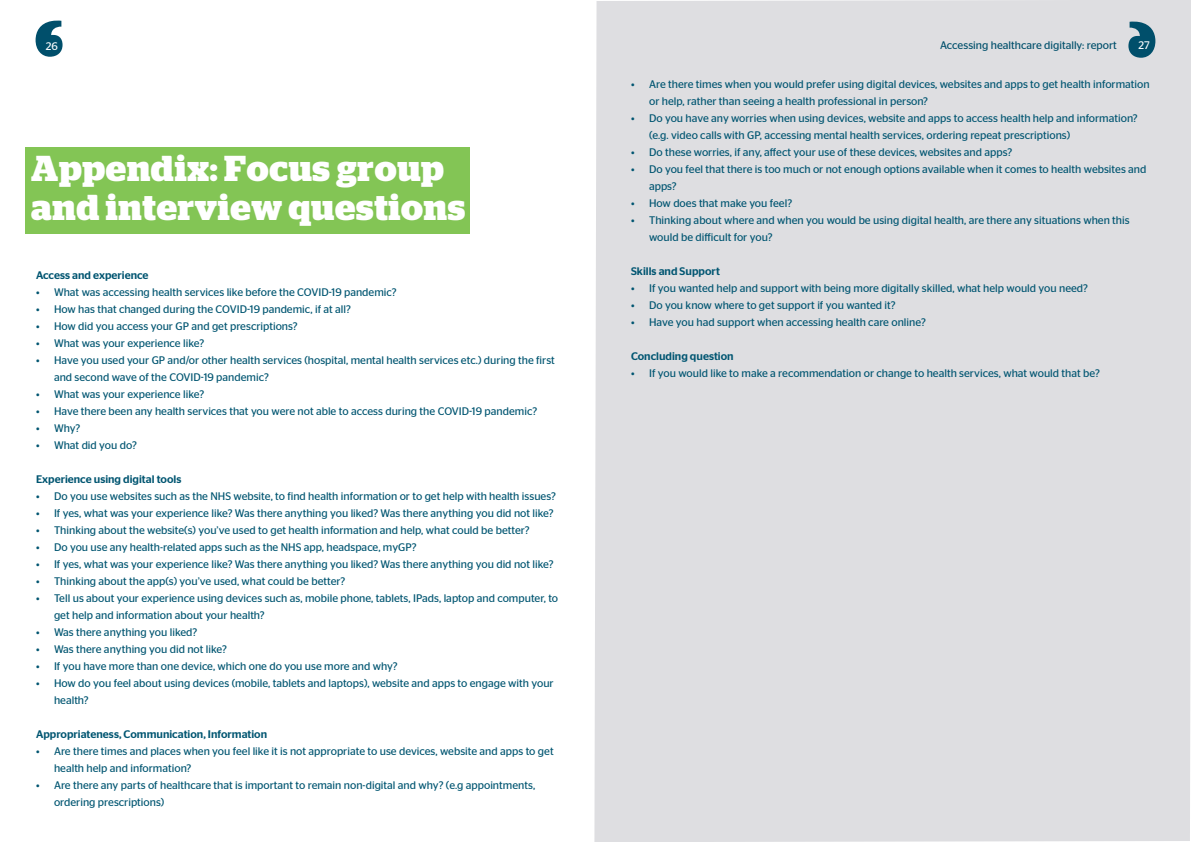
<style>
.page{position:relative;width:1191px;height:842px;background:#fff}
.page>*{position:absolute;margin:0;border:0;box-sizing:border-box;transform-origin:0 0}
.Heading_1_-_Main_tit{font:700 36px/39px "Stag";letter-spacing:.02em;color:#fff}
.t1{font:11px/17px "Stag Sans";color:#005571}
.t2{font:500 11px "Stag Sans";color:#005571}
.t3{font:11px "Stag Sans";color:#004f6b}
.t4{font:11px "Stag Sans";color:#fbfdfe}
</style>
<div class="page">
<div style="left:594px;top:0;width:597px;height:842px;background:#dedee1"></div>
<svg style="left:35px;top:20px;width:28px;height:37px"></svg>
<svg style="left:1128px;top:21px;width:27px;height:37px"></svg>
<div style="left:26px;top:147px;width:444px;height:86px;background:#83c555"></div>
<p class="t4" style="left:46px;top:40px;width:14px">26</p>
<p class="t3" style="left:940px;top:39px;width:178px">Accessing healthcare digitally: report</p>
<p class="t4" style="left:1138px;top:39px;width:13px">27</p>
<p class="t1" style="left:649px;top:76px;width:502px;text-indent:-18px">• Are there times when you would prefer using digital devices, websites and apps to get health information or help, rather than seeing a health professional in person?</p>
<p class="t1" style="left:649px;top:110px;width:490px;text-indent:-18px">• Do you have any worries when using devices, website and apps to access health help and information? (e.g. video calls with GP, accessing mental health services, ordering repeat prescriptions)</p>
<p class="t1" style="left:631px;top:144px;width:383px">• Do these worries, if any, affect your use of these devices, websites and apps?</p>
<p class="t1" style="left:649px;top:161px;width:499px;text-indent:-18px">• Do you feel that there is too much or not enough options available when it comes to health websites and apps?</p>
<p class="t1" style="left:631px;top:195px;width:163px">• How does that make you feel?</p>
<p class="t1" style="left:649px;top:212px;width:482px;text-indent:-18px">• Thinking about where and when you would be using digital health, are there any situations when this would be difficult for you?</p>
<p class="t2" style="left:631px;top:265px;width:90px">Skills and Support</p>
<p class="t1" style="left:631px;top:280px;width:458px">• If you wanted help and support with being more digitally skilled, what help would you need?</p>
<p class="t1" style="left:631px;top:297px;width:266px">• Do you know where to get support if you wanted it?</p>
<p class="t1" style="left:631px;top:314px;width:296px">• Have you had support when accessing health care online?</p>
<p class="t2" style="left:631px;top:350px;width:104px">Concluding question</p>
<p class="t1" style="left:631px;top:365px;width:470px">• If you would like to make a recommendation or change to health services, what would that be?</p>
<p class="Heading_1_-_Main_tit" style="left:31px;top:149px;width:436px">Appendix: Focus group and interview questions</p>
<p class="t2" style="left:36px;top:269px;width:114px">Access and experience</p>
<p class="t1" style="left:36px;top:283px;width:362px">• What was accessing health services like before the COVID-19 pandemic?</p>
<p class="t1" style="left:36px;top:300px;width:316px">• How has that changed during the COVID-19 pandemic, if at all?</p>
<p class="t1" style="left:36px;top:317px;width:263px">• How did you access your GP and get prescriptions?</p>
<p class="t1" style="left:36px;top:334px;width:170px">• What was your experience like?</p>
<p class="t1" style="left:54px;top:351px;width:502px;text-indent:-18px">• Have you used your GP and/or other health services (hospital, mental health services etc.) during the first and second wave of the COVID-19 pandemic?</p>
<p class="t1" style="left:36px;top:385px;width:170px">• What was your experience like?</p>
<p class="t1" style="left:36px;top:402px;width:502px">• Have there been any health services that you were not able to access during the COVID-19 pandemic?</p>
<p class="t1" style="left:36px;top:419px;width:46px">• Why?</p>
<p class="t1" style="left:36px;top:436px;width:102px">• What did you do?</p>
<p class="t2" style="left:36px;top:473px;width:147px">Experience using digital tools</p>
<p class="t1" style="left:36px;top:487px;width:521px">• Do you use websites such as the NHS website, to find health information or to get help with health issues?</p>
<p class="t1" style="left:36px;top:504px;width:519px">• If yes, what was your experience like? Was there anything you liked? Was there anything you did not like?</p>
<p class="t1" style="left:36px;top:521px;width:495px">• Thinking about the website(s) you’ve used to get health information and help, what could be better?</p>
<p class="t1" style="left:36px;top:538px;width:382px">• Do you use any health-related apps such as the NHS app, headspace, myGP?</p>
<p class="t1" style="left:36px;top:555px;width:519px">• If yes, what was your experience like? Was there anything you liked? Was there anything you did not like?</p>
<p class="t1" style="left:36px;top:572px;width:311px">• Thinking about the app(s) you’ve used, what could be better?</p>
<p class="t1" style="left:54px;top:589px;width:506px;text-indent:-18px">• Tell us about your experience using devices such as, mobile phone, tablets, IPads, laptop and computer, to get help and information about your health?</p>
<p class="t1" style="left:36px;top:623px;width:163px">• Was there anything you liked?</p>
<p class="t1" style="left:36px;top:640px;width:192px">• Was there anything you did not like?</p>
<p class="t1" style="left:36px;top:657px;width:363px">• If you have more than one device, which one do you use more and why?</p>
<p class="t1" style="left:54px;top:674px;width:501px;text-indent:-18px">• How do you feel about using devices (mobile, tablets and laptops), website and apps to engage with your health?</p>
<p class="t2" style="left:36px;top:728px;width:233px">Appropriateness, Communication, Information</p>
<p class="t1" style="left:54px;top:742px;width:501px;text-indent:-18px">• Are there times and places when you feel like it is not appropriate to use devices, website and apps to get health help and information?</p>
<p class="t1" style="left:54px;top:776px;width:483px;text-indent:-18px">• Are there any parts of healthcare that is important to remain non-digital and why? (e.g appointments, ordering prescriptions)</p>
</div>
